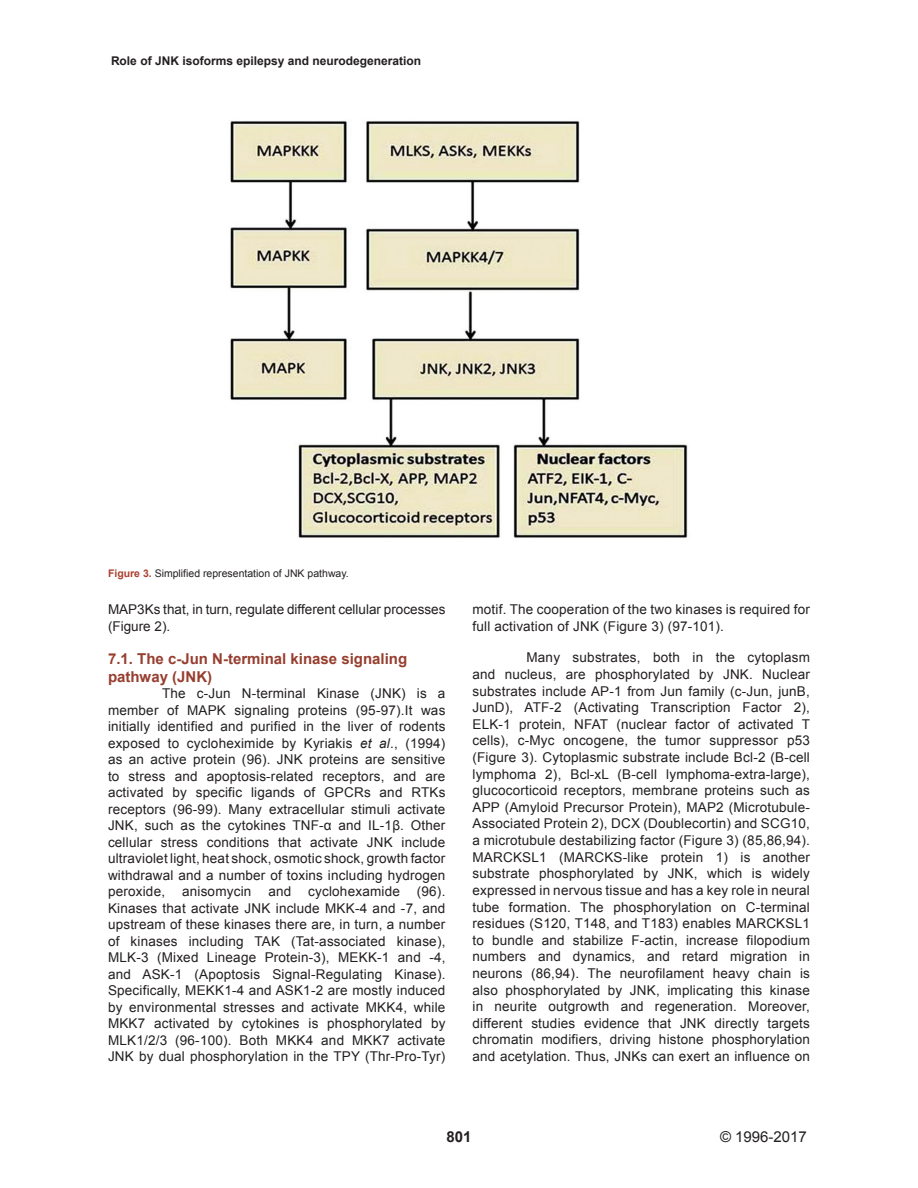
<style>
.page{position:relative;width:918px;height:1188px;background:#fff}
.page>*{position:absolute;margin:0;border:0;box-sizing:border-box;transform-origin:0 0}
.t1{font:700 15px/18px "Arial";color:#973e2f}
.t2{font:15px "Arial";color:#231f20}
.t3{font:700 15px "Arial";color:#231f20}
.TX{font:13.5px/16.6px "Arial";letter-spacing:.015em;color:#231f20;text-align:justify}
.t4{font:700 12px "Arial";color:#231f20}
.FGC{font:10.5px "Arial";color:#231f20}
.s1{font-weight:700;color:#ac402f}
.s2{font-style:italic}
</style>
<div class="page">
<img style="left:230px;top:120px;width:458px;height:418px">
<p class="t4" style="left:111px;top:52px;width:312px">Role of JNK isoforms epilepsy and neurodegeneration</p>
<p class="FGC" style="left:108px;top:567px;width:242px"><span class="s1">Figure 3.</span> Simplified representation of JNK pathway.</p>
<p class="TX" style="left:108px;top:601px;width:339px">MAP3Ks that, in turn, regulate different cellular processes (Figure 2).</p>
<h2 class="t1" style="left:108px;top:649px;width:301px">7.1. The c-Jun N-terminal kinase signaling pathway (JNK)</h2>
<p class="TX" style="left:108px;top:685px;width:339px;text-indent:54px">The c-Jun N-terminal Kinase (JNK) is a member of MAPK signaling proteins (95-97).It was initially identified and purified in the liver of rodents exposed to cycloheximide by Kyriakis <span class="s2">et al</span>., (1994) as an active protein (96). JNK proteins are sensitive to stress and apoptosis-related receptors, and are activated by specific ligands of GPCRs and RTKs receptors (96-99). Many extracellular stimuli activate JNK, such as the cytokines TNF-α and IL-1β. Other cellular stress conditions that activate JNK include ultraviolet light, heat shock, osmotic shock, growth factor withdrawal and a number of toxins including hydrogen peroxide,</p>
<p class="TX" style="left:108px;top:883px;width:339px;text-indent:309px">(96).<br>Kinases that activate JNK include MKK-4 and -7, and upstream of these kinases there are, in turn, a number of kinases including TAK (Tat-associated kinase), MLK-3 (Mixed Lineage Protein-3), MEKK-1 and -4, and ASK-1 (Apoptosis Signal-Regulating Kinase).<br>Specifically, MEKK1-4 and ASK1-2 are mostly induced by environmental stresses and activate MKK4, while MKK7 activated by cytokines is phosphorylated by MLK1/2/3 (96-100). Both MKK4 and MKK7 activate JNK by dual phosphorylation in the TPY (Thr-Pro-Tyr)</p>
<p class="TX" style="left:182px;top:883px;width:71px">anisomycin</p>
<p class="TX" style="left:268px;top:883px;width:24px">and</p>
<p class="TX" style="left:308px;top:883px;width:93px">cyclohexamide</p>
<p class="TX" style="left:472px;top:601px;width:339px">motif. The cooperation of the two kinases is required for full activation of JNK (Figure 3) (97-101).</p>
<p class="TX" style="left:472px;top:649px;width:339px;text-indent:54px">Many substrates, both in the cytoplasm and nucleus, are phosphorylated by JNK. Nuclear substrates include AP-1 from Jun family (c-Jun, junB, JunD), ATF-2 (Activating Transcription Factor 2), ELK-1 protein, NFAT (nuclear factor of activated T cells), c-Myc oncogene, the tumor suppressor p53 (Figure 3). Cytoplasmic substrate include Bcl-2 (B-cell lymphoma 2), Bcl-xL (B-cell lymphoma-extra-large), glucocorticoid receptors, membrane proteins such as APP (Amyloid Precursor Protein), MAP2 (Microtubule-Associated Protein 2), DCX (Doublecortin) and SCG10, a microtubule destabilizing factor (Figure 3) (85,86,94).<br>MARCKSL1 (MARCKS-like protein 1) is another substrate phosphorylated by JNK, which is widely expressed in nervous tissue and has a key role in neural tube formation. The phosphorylation on C-terminal residues (S120, T148, and T183) enables MARCKSL1 to bundle and stabilize F-actin, increase filopodium numbers and dynamics, and retard migration in neurons (86,94). The neurofilament heavy chain is also phosphorylated by JNK, implicating this kinase in neurite outgrowth and regeneration. Moreover, different studies evidence that JNK directly targets chromatin modifiers, driving histone phosphorylation and acetylation. Thus, JNKs can exert an influence on</p>
<p class="t3" style="left:446px;top:1126px;width:27px">801</p>
<p class="t2" style="left:720px;top:1127px;width:88px">© 1996-2017</p>
</div>
